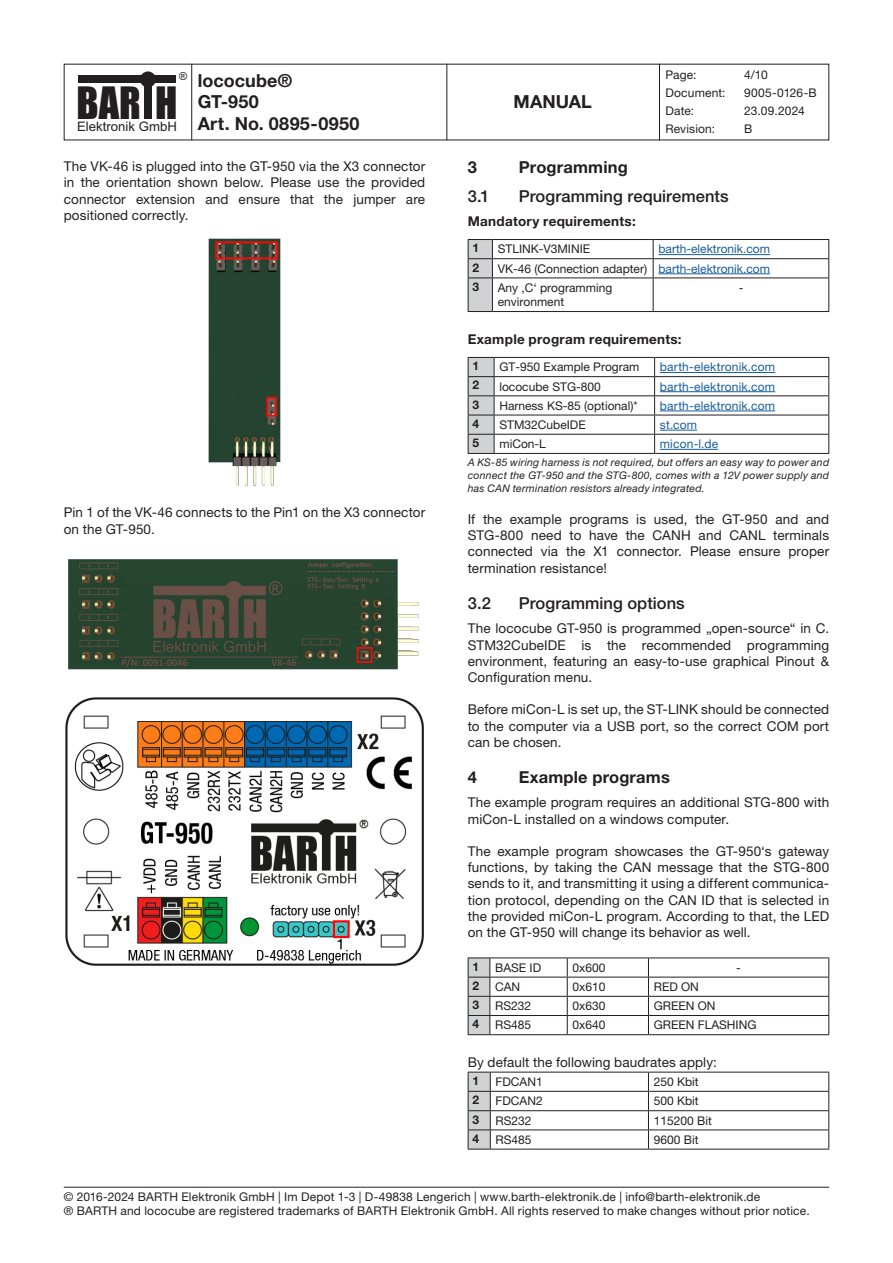
<style>
.page{position:relative;width:893px;height:1263px;background:#fff}
.page>*{position:absolute;margin:0;border:0;box-sizing:border-box;transform-origin:0 0}
.t1{font:41.25px "Impact";color:#231f20}
.t2{font:700 18px/21.6px "Helvetica Neue LT Std";letter-spacing:.005em;color:#231f20}
.t3{font:500 16.5px "Helvetica Neue LT Std";letter-spacing:.005em;color:#231f20}
.t4{font:700 16.5px "Helvetica Neue LT Std";letter-spacing:.01em;color:#231f20}
.t5{font:13.5px/16.2px "Helvetica Neue LT Std";letter-spacing:.01em;color:#231f20;text-align:justify}
.Standard_fett{font:700 13.5px "Helvetica Neue LT Std";letter-spacing:.02em;color:#231f20}
.t6{font:13.05px "Arial";color:#231f20}
.Tabelle_Inhalt{font:12px/18px "Helvetica Neue LT Std";color:#231f20}
.Inhalt_TOC-1{font:12px "Helvetica Neue LT Std";letter-spacing:.015em;color:#175d9e}
.Tabelle_Inhalt-2{font:12px "Helvetica Neue LT Std";color:#175d9e}
.Tabelle_Überschrift{font:700 12px "Helvetica Neue LT Std";color:#231f20}
.t7{font:10.95px "Arial";color:#231f20}
.t8{font:italic 10.5px/12.6px "Helvetica Neue LT Std";letter-spacing:.02em;color:#231f20;text-align:justify}
</style>
<div class="page">
<div style="left:78px;top:75px;width:98px;height:8px;background:#231f20"></div>
<div style="left:144px;top:83px;width:8px;height:36px;background:#231f20"></div>
<div style="left:140px;top:71px;width:16px;height:16px;background:#231f20;border-radius:50%"></div>
<hr style="left:191px;top:64px;width:1px;height:76px;background:#231f20">
<hr style="left:446px;top:64px;width:1px;height:76px;background:#231f20">
<hr style="left:659px;top:64px;width:1px;height:76px;background:#231f20">
<hr style="left:64px;top:1187px;width:765px;height:1px;background:#231f20">
<svg style="left:468px;top:239px;width:361px;height:73px"></svg>
<hr style="left:658px;top:254px;width:112px;height:1px;background:#175d9e">
<hr style="left:658px;top:273px;width:112px;height:1px;background:#175d9e">
<svg style="left:468px;top:357px;width:361px;height:97px"></svg>
<hr style="left:660px;top:372px;width:115px;height:1px;background:#175d9e">
<hr style="left:660px;top:391px;width:115px;height:1px;background:#175d9e">
<hr style="left:660px;top:411px;width:115px;height:1px;background:#175d9e">
<hr style="left:660px;top:430px;width:37px;height:1px;background:#175d9e">
<hr style="left:660px;top:449px;width:58px;height:1px;background:#175d9e">
<svg style="left:468px;top:957px;width:361px;height:78px"></svg>
<hr style="left:490px;top:1034px;width:77px;height:1px;background:#231f20">
<svg style="left:468px;top:1072px;width:361px;height:78px"></svg>
<hr style="left:490px;top:1149px;width:158px;height:1px;background:#231f20">
<img style="left:208px;top:239px;width:73px;height:246px">
<img style="left:68px;top:559px;width:351px;height:111px">
<img style="left:65px;top:697px;width:359px;height:269px">
<p class="t7" style="left:179px;top:69px;width:10px">®</p>
<p class="Tabelle_Inhalt" style="left:744px;top:66px;width:74px">4/10<br>9005-0126-B<br>23.09.2024<br>B</p>
<p class="Tabelle_Inhalt" style="left:665px;top:66px;width:62px">Page:<br>Document:<br>Date:<br>Revision:</p>
<h2 class="t2" style="left:198px;top:69px;width:163px">lococube®<br>GT-950<br>Art. No. 0895-0950</h2>
<h1 class="t1" style="left:77px;top:71px;width:102px">BAR H</h1>
<p class="t6" style="left:77px;top:118px;width:101px">Elektronik GmbH</p>
<h2 class="t2" style="left:514px;top:91px;width:80px">MANUAL</h2>
<p class="t5" style="left:64px;top:158px;width:363px">The VK-46 is plugged into the GT-950 via the X3 connector in the orientation shown below. Please use the provided connector extension and ensure that the jumper are positioned correctly.</p>
<p class="t5" style="left:64px;top:504px;width:363px">Pin 1 of the VK-46 connects to the Pin1 on the X3 connector on the GT-950.</p>
<p class="t4" style="left:468px;top:157px;width:11px">3</p>
<p class="t4" style="left:519px;top:157px;width:110px">Programming</p>
<p class="t3" style="left:468px;top:186px;width:23px">3.1</p>
<p class="t3" style="left:519px;top:186px;width:212px">Programming requirements</p>
<p class="Standard_fett" style="left:468px;top:213px;width:170px">Mandatory requirements:</p>
<p class="Tabelle_Überschrift" style="left:472px;top:241px;width:8px">1</p>
<p class="Tabelle_Inhalt" style="left:498px;top:240px;width:94px">STLINK-V3MINIE</p>
<p class="Tabelle_Inhalt-2" style="left:658px;top:242px;width:113px">barth-elektronik.com</p>
<p class="Tabelle_Überschrift" style="left:472px;top:260px;width:8px">2</p>
<p class="Tabelle_Inhalt" style="left:498px;top:259px;width:151px">VK-46 (Connection adapter)</p>
<p class="Tabelle_Inhalt-2" style="left:658px;top:261px;width:113px">barth-elektronik.com</p>
<p class="Tabelle_Überschrift" style="left:472px;top:279px;width:8px">3</p>
<p class="Tabelle_Inhalt" style="left:498px;top:280px;width:116px;line-height:14.4px">Any ‚C‘ programming environment</p>
<p class="Tabelle_Inhalt" style="left:739px;top:278px;width:6px">-</p>
<p class="Standard_fett" style="left:468px;top:331px;width:215px">Example program requirements:</p>
<p class="Tabelle_Überschrift" style="left:472px;top:359px;width:8px">1</p>
<p class="Tabelle_Inhalt" style="left:499px;top:358px;width:142px">GT-950 Example Program</p>
<p class="Inhalt_TOC-1" style="left:660px;top:360px;width:117px">barth-elektronik.com</p>
<p class="Tabelle_Überschrift" style="left:472px;top:378px;width:8px">2</p>
<p class="Tabelle_Inhalt" style="left:499px;top:377px;width:103px">lococube STG-800</p>
<p class="Inhalt_TOC-1" style="left:660px;top:379px;width:117px">barth-elektronik.com</p>
<p class="Tabelle_Überschrift" style="left:472px;top:397px;width:8px">3</p>
<p class="Tabelle_Inhalt" style="left:499px;top:396px;width:140px">Harness KS-85 (optional)*</p>
<p class="Inhalt_TOC-1" style="left:660px;top:398px;width:117px">barth-elektronik.com</p>
<p class="Tabelle_Überschrift" style="left:472px;top:416px;width:8px">4</p>
<p class="Tabelle_Inhalt" style="left:499px;top:415px;width:88px">STM32CubeIDE</p>
<p class="Inhalt_TOC-1" style="left:660px;top:417px;width:39px">st.com</p>
<p class="Tabelle_Überschrift" style="left:472px;top:435px;width:8px">5</p>
<p class="Tabelle_Inhalt" style="left:499px;top:435px;width:48px">miCon-L</p>
<p class="Inhalt_TOC-1" style="left:660px;top:437px;width:60px">micon-l.de</p>
<p class="t8" style="left:468px;top:456px;width:363px">A KS-85 wiring harness is not required, but offers an easy way to power and connect the GT-950 and the STG-800, comes with a 12V power supply and has CAN termination resistors already integrated.</p>
<p class="t5" style="left:468px;top:511px;width:363px">If the example programs is used, the GT-950 and and STG-800 need to have the CANH and CANL terminals connected via the X1 connector. Please ensure proper termination resistance!</p>
<p class="t3" style="left:468px;top:593px;width:25px">3.2</p>
<p class="t3" style="left:519px;top:593px;width:167px">Programming options</p>
<p class="t5" style="left:468px;top:620px;width:363px">The lococube GT-950 is programmed „open-source“ in C.<br>STM32CubeIDE is the recommended programming environment, featuring an easy-to-use graphical Pinout &amp; Configuration menu.</p>
<p class="t5" style="left:468px;top:701px;width:363px">Before miCon-L is set up, the ST-LINK should be connected to the computer via a USB port, so the correct COM port can be chosen.</p>
<p class="t4" style="left:468px;top:767px;width:11px">4</p>
<p class="t4" style="left:519px;top:767px;width:153px">Example programs</p>
<p class="t5" style="left:468px;top:794px;width:363px">The example program requires an additional STG-800 with miCon-L installed on a windows computer.</p>
<p class="t5" style="left:468px;top:843px;width:363px">The example program showcases the GT-950‘s gateway functions, by taking the CAN message that the STG-800 sends to it, and transmitting it using a different communica&shy;tion protocol, depending on the CAN ID that is selected in the provided miCon-L program. According to that, the LED on the GT-950 will change its behavior as well.</p>
<p class="Tabelle_Überschrift" style="left:472px;top:959px;width:8px">1</p>
<p class="Tabelle_Inhalt" style="left:495px;top:958px;width:47px">BASE ID</p>
<p class="Tabelle_Inhalt" style="left:573px;top:958px;width:34px">0x600</p>
<p class="Tabelle_Inhalt" style="left:736px;top:958px;width:6px">-</p>
<p class="Tabelle_Überschrift" style="left:472px;top:978px;width:8px">2</p>
<p class="Tabelle_Inhalt" style="left:495px;top:977px;width:27px">CAN</p>
<p class="Tabelle_Inhalt" style="left:573px;top:977px;width:34px">0x610</p>
<p class="Tabelle_Inhalt" style="left:654px;top:977px;width:47px">RED ON</p>
<p class="Tabelle_Überschrift" style="left:472px;top:997px;width:8px">3</p>
<p class="Tabelle_Inhalt" style="left:495px;top:997px;width:38px">RS232</p>
<p class="Tabelle_Inhalt" style="left:573px;top:997px;width:34px">0x630</p>
<p class="Tabelle_Inhalt" style="left:654px;top:997px;width:63px">GREEN ON</p>
<p class="Tabelle_Überschrift" style="left:472px;top:1017px;width:8px">4</p>
<p class="Tabelle_Inhalt" style="left:495px;top:1016px;width:38px">RS485</p>
<p class="Tabelle_Inhalt" style="left:573px;top:1016px;width:34px">0x640</p>
<p class="Tabelle_Inhalt" style="left:654px;top:1016px;width:104px">GREEN FLASHING</p>
<p class="t5" style="left:468px;top:1054px;width:251px">By default the following baudrates apply:</p>
<p class="Tabelle_Überschrift" style="left:472px;top:1073px;width:8px">1</p>
<p class="Tabelle_Inhalt" style="left:496px;top:1072px;width:49px">FDCAN1</p>
<p class="Tabelle_Inhalt" style="left:654px;top:1072px;width:46px">250 Kbit</p>
<p class="Tabelle_Überschrift" style="left:472px;top:1092px;width:8px">2</p>
<p class="Tabelle_Inhalt" style="left:496px;top:1092px;width:49px">FDCAN2</p>
<p class="Tabelle_Inhalt" style="left:654px;top:1092px;width:46px">500 Kbit</p>
<p class="Tabelle_Überschrift" style="left:472px;top:1112px;width:8px">3</p>
<p class="Tabelle_Inhalt" style="left:496px;top:1111px;width:38px">RS232</p>
<p class="Tabelle_Inhalt" style="left:654px;top:1111px;width:60px">115200 Bit</p>
<p class="Tabelle_Überschrift" style="left:472px;top:1131px;width:8px">4</p>
<p class="Tabelle_Inhalt" style="left:496px;top:1130px;width:38px">RS485</p>
<p class="Tabelle_Inhalt" style="left:654px;top:1130px;width:46px">9600 Bit</p>
<p class="Tabelle_Inhalt" style="left:64px;top:1189px;width:747px;line-height:14.4px">© 2016-2024 BARTH Elektronik GmbH | Im Depot 1-3 | D-49838 Lengerich | www.barth-elektronik.de | info@barth-elektronik.de<br>® BARTH and lococube are registered trademarks of BARTH Elektronik GmbH. All rights reserved to make changes without prior notice.</p>
</div>
